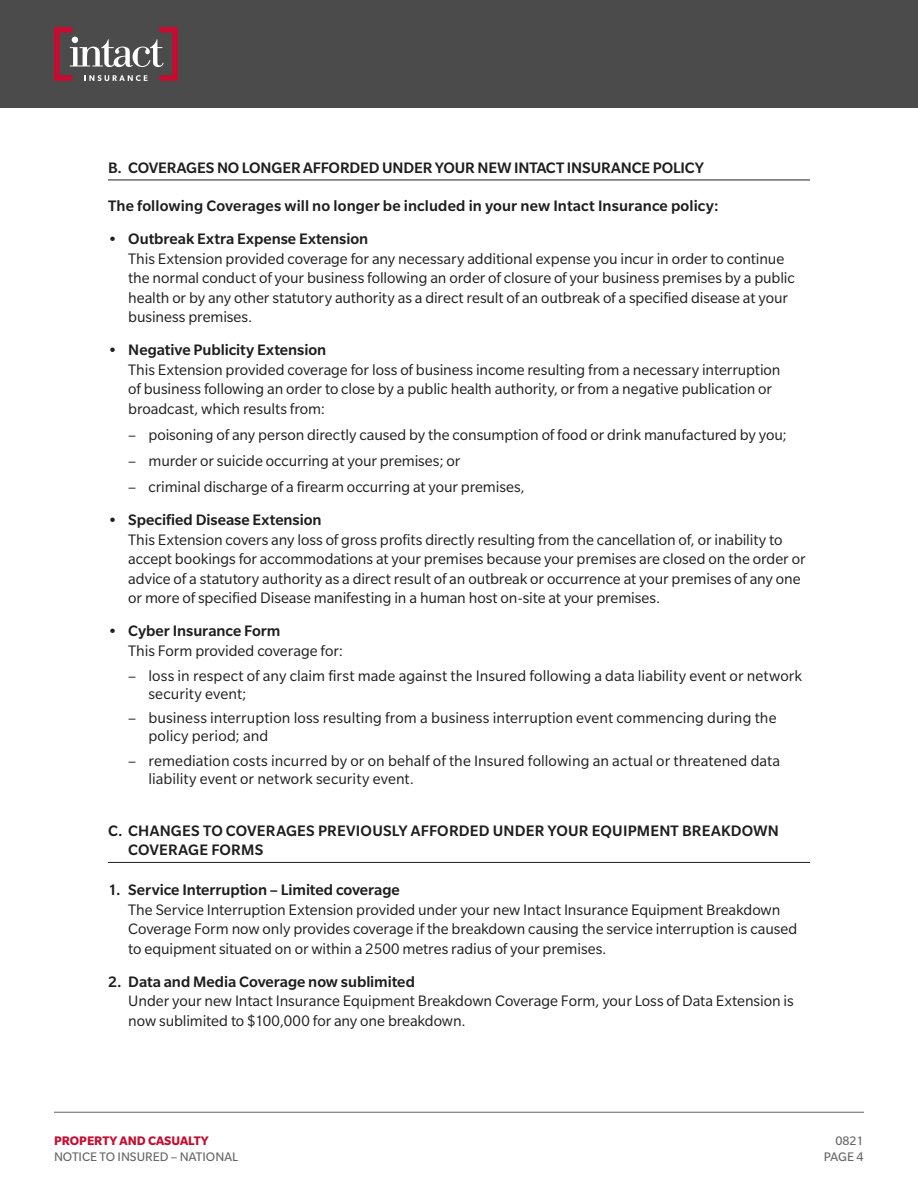
<style>
.page{position:relative;width:918px;height:1188px;background:#fff}
.page>*{position:absolute;margin:0;border:0;box-sizing:border-box;transform-origin:0 0}
.Body_-_Numbered_List{font:16.5px/19.5px "Slate Std";letter-spacing:-.005em;color:#1e1e1e}
.H1_-_Lettered{font:500 16.5px/19.5px "Slate Std";color:#1e1e1e}
.t1{font:13.5px/16.2px "Slate Std";color:#666;text-align:right}
.t2{font:700 13.5px "Slate Std";color:#c60c30}
</style>
<div class="page">
<hr style="left:54px;top:1112px;width:810px;height:1px;background:#666">
<div style="left:0;top:0;width:918px;height:108px;background:#4b4b4b"></div>
<svg style="left:54px;top:27px;width:124px;height:54px"></svg>
<hr style="left:108px;top:180px;width:702px;height:1px;background:#1e1e1e">
<hr style="left:108px;top:862px;width:702px;height:1px;background:#1e1e1e">
<p class="H1_-_Lettered" style="left:108px;top:158px;width:598px">B. COVERAGES NO LONGER AFFORDED UNDER YOUR NEW INTACT INSURANCE POLICY</p>
<h2 class="H1_-_Lettered" style="left:108px;top:196px;width:612px">The following Coverages will no longer be included in your new Intact Insurance policy:</h2>
<p class="H1_-_Lettered" style="left:108px;top:229px;width:262px">• Outbreak Extra Expense Extension</p>
<p class="Body_-_Numbered_List" style="left:128px;top:248px;width:668px">This Extension provided coverage for any necessary additional expense you incur in order to continue the normal conduct of your business following an order of closure of your business premises by a public health or by any other statutory authority as a direct result of an outbreak of a specified disease at your business premises.</p>
<p class="H1_-_Lettered" style="left:108px;top:340px;width:220px">• Negative Publicity Extension</p>
<p class="Body_-_Numbered_List" style="left:128px;top:359px;width:654px">This Extension provided coverage for loss of business income resulting from a necessary interruption of business following an order to close by a public health authority, or from a negative publication or broadcast, which results from:</p>
<p class="Body_-_Numbered_List" style="left:128px;top:425px;width:660px">– poisoning of any person directly caused by the consumption of food or drink manufactured by you;</p>
<p class="Body_-_Numbered_List" style="left:128px;top:451px;width:334px">– murder or suicide occurring at your premises; or</p>
<p class="Body_-_Numbered_List" style="left:128px;top:477px;width:398px">– criminal discharge of a firearm occurring at your premises,</p>
<p class="H1_-_Lettered" style="left:108px;top:510px;width:215px">• Specified Disease Extension</p>
<p class="Body_-_Numbered_List" style="left:128px;top:530px;width:679px">This Extension covers any loss of gross profits directly resulting from the cancellation of, or inability to accept bookings for accommodations at your premises because your premises are closed on the order or advice of a statutory authority as a direct result of an outbreak or occurrence at your premises of any one or more of specified Disease manifesting in a human host on-site at your premises.</p>
<p class="H1_-_Lettered" style="left:108px;top:621px;width:174px">• Cyber Insurance Form</p>
<p class="Body_-_Numbered_List" style="left:128px;top:641px;width:216px">This Form provided coverage for:</p>
<p class="Body_-_Numbered_List" style="left:148px;top:666px;width:655px;line-height:18px;text-indent:-20px">– loss in respect of any claim first made against the Insured following a data liability event or network security event;</p>
<p class="Body_-_Numbered_List" style="left:148px;top:709px;width:630px;line-height:18px;text-indent:-20px">– business interruption loss resulting from a business interruption event commencing during the policy period; and</p>
<p class="Body_-_Numbered_List" style="left:148px;top:752px;width:633px;line-height:18px;text-indent:-20px">– remediation costs incurred by or on behalf of the Insured following an actual or threatened data liability event or network security event.</p>
<p class="H1_-_Lettered" style="left:128px;top:821px;width:652px;text-indent:-20px">C. CHANGES TO COVERAGES PREVIOUSLY AFFORDED UNDER YOUR EQUIPMENT BREAKDOWN<br>COVERAGE FORMS</p>
<p class="H1_-_Lettered" style="left:108px;top:880px;width:293px">1. Service Interruption – Limited coverage</p>
<p class="Body_-_Numbered_List" style="left:128px;top:899px;width:671px">The Service Interruption Extension provided under your new Intact Insurance Equipment Breakdown<br>Coverage Form now only provides coverage if the breakdown causing the service interruption is caused to equipment situated on or within a 2500 metres radius of your premises.</p>
<p class="H1_-_Lettered" style="left:108px;top:971px;width:308px">2. Data and Media Coverage now sublimited</p>
<p class="Body_-_Numbered_List" style="left:128px;top:991px;width:667px">Under your new Intact Insurance Equipment Breakdown Coverage Form, your Loss of Data Extension is now sublimited to $100,000 for any one breakdown.</p>
<p class="t2" style="left:54px;top:1133px;width:156px">PROPERTY AND CASUALTY</p>
<p class="t1" style="left:54px;top:1149px;width:186px">NOTICE TO INSURED – NATIONAL</p>
<p class="t1" style="left:824px;top:1132px;width:41px">0821<br>PAGE 4</p>
</div>
